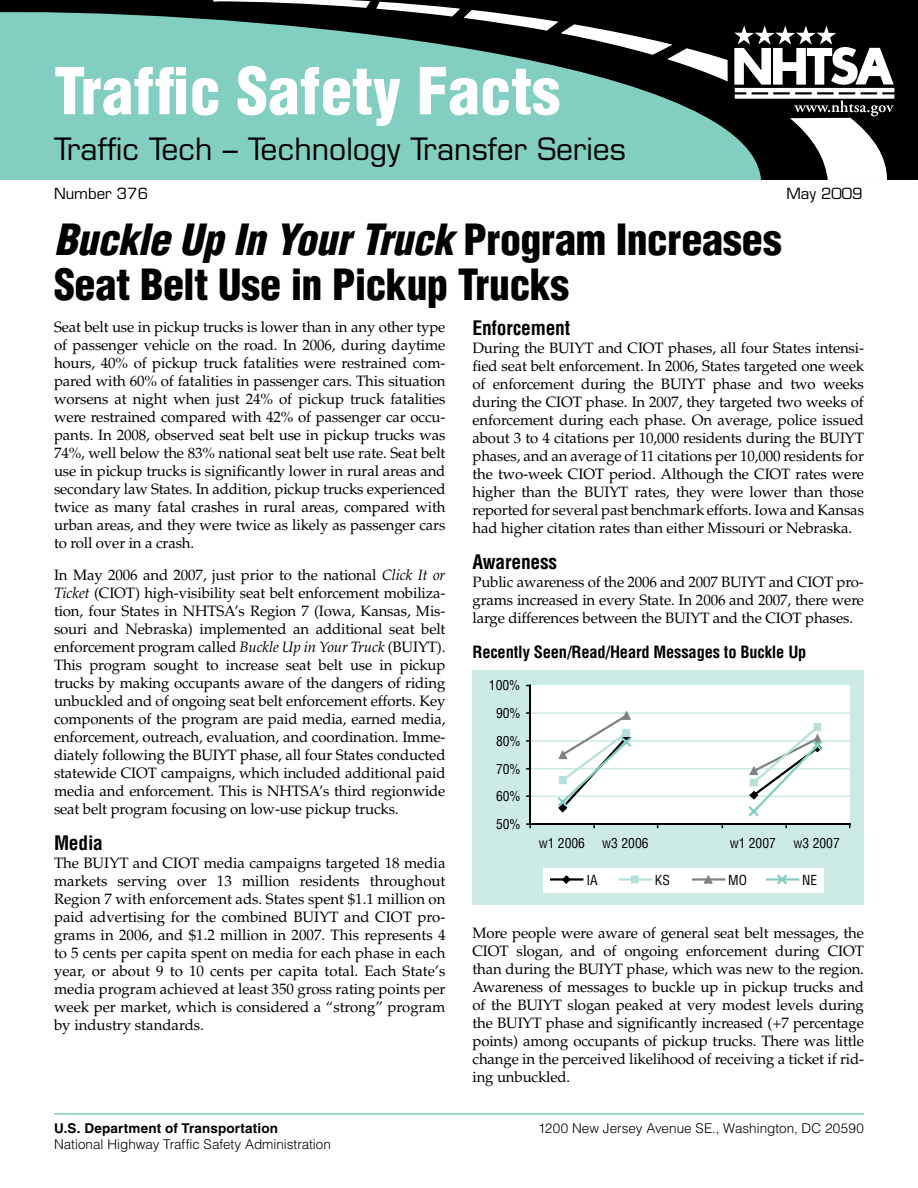
<style>
.page{position:relative;width:918px;height:1188px;background:#fff}
.page>*{position:absolute;margin:0;border:0;box-sizing:border-box;transform-origin:0 0}
.t1{font:900 condensed 63px "Helvetica LT Std";color:#fff}
.t2{font:900 condensed 42px/45px "Helvetica LT Std";letter-spacing:-.01em;color:#000}
.t3{font:30px "Eurostile LT Std";color:#000}
.t4{font:700 condensed 19.5px "Helvetica LT Std";letter-spacing:-.01em;color:#000}
.t5{font:700 condensed 16.5px "Helvetica LT Std";letter-spacing:-.01em;color:#000}
.t6{font:15px/18px "Palatino LT Std";letter-spacing:-.01em;color:#000;text-align:justify}
.t7{font:15px "Eurostile LT Std";color:#000}
.t8{font:300 13.5px "Helvetica LT Std";color:#000}
.t9{font:condensed 13.5px "Helvetica LT Std";color:#000}
.t10{font:700 13.5px "Helvetica LT Std";letter-spacing:.01em;color:#000}
.s1{font-style:italic}
</style>
<div class="page">
<svg style="left:0;top:0;width:918px;height:180px;background:#69a69b"></svg>
<svg style="left:164px;top:0;width:730px;height:180px;background:#628c85"></svg>
<hr style="left:54px;top:1113px;width:810px;height:2px;background:#82cec1">
<div style="left:472px;top:670px;width:392px;height:234px;background:#cdebe6"></div>
<div style="left:530px;top:686px;width:320px;height:138px;background:#fff"></div>
<div style="left:543px;top:868px;width:280px;height:24px;background:#fff"></div>
<hr style="left:530px;top:796px;width:320px;height:1px;background:#cdebe6">
<hr style="left:530px;top:768px;width:320px;height:2px;background:#cdebe6">
<hr style="left:530px;top:740px;width:320px;height:2px;background:#cdebe6">
<hr style="left:530px;top:712px;width:320px;height:2px;background:#cdebe6">
<hr style="left:529px;top:686px;width:2px;height:138px;background:#000">
<hr style="left:530px;top:823px;width:320px;height:2px;background:#000">
<hr style="left:551px;top:878px;width:31px;height:3px;background:#000">
<svg style="left:556px;top:711px;width:268px;height:175px"></svg>
<p class="t1" style="left:54px;top:51px;width:508px">Traffic Safety Facts</p>
<p class="t3" style="left:54px;top:131px;width:574px">Traffic Tech – Technology Transfer Series</p>
<p class="t7" style="left:54px;top:185px;width:96px">Number 376</p>
<p class="t7" style="left:786px;top:185px;width:78px">May 2009</p>
<h1 class="t2" style="left:54px;top:217px;width:729px"><span class="s1">Buckle Up In Your Truck</span> Program Increases<br>Seat Belt Use in Pickup Trucks</h1>
<p class="t6" style="left:54px;top:318px;width:393px">Seat belt use in pickup trucks is lower than in any other type</p>
<p class="t4" style="left:472px;top:316px;width:99px">Enforcement</p>
<p class="t6" style="left:54px;top:336px;width:393px">of passenger vehicle on the road. In 2006, during daytime</p>
<p class="t6" style="left:472px;top:340px;width:393px">During the BUIYT and CIOT phases, all four States intensi-</p>
<p class="t6" style="left:54px;top:354px;width:393px">hours, 40% of pickup truck fatalities were restrained com-</p>
<p class="t6" style="left:472px;top:358px;width:393px">fied seat belt enforcement. In 2006, States targeted one week</p>
<p class="t6" style="left:54px;top:372px;width:393px">pared with 60% of fatalities in passenger cars. This situation</p>
<p class="t6" style="left:472px;top:376px;width:393px">of enforcement during the BUIYT phase and two weeks</p>
<p class="t6" style="left:54px;top:390px;width:393px">worsens at night when just 24% of pickup truck fatalities</p>
<p class="t6" style="left:472px;top:394px;width:393px">during the CIOT phase. In 2007, they targeted two weeks of</p>
<p class="t6" style="left:54px;top:408px;width:393px">were restrained compared with 42% of passenger car occu-</p>
<p class="t6" style="left:472px;top:412px;width:393px">enforcement during each phase. On average, police issued</p>
<p class="t6" style="left:54px;top:426px;width:393px">pants. In 2008, observed seat belt use in pickup trucks was</p>
<p class="t6" style="left:472px;top:430px;width:393px">about 3 to 4 citations per 10,000 residents during the BUIYT</p>
<p class="t6" style="left:54px;top:444px;width:393px">74%, well below the 83% national seat belt use rate. Seat belt</p>
<p class="t6" style="left:472px;top:448px;width:393px">phases, and an average of 11 citations per 10,000 residents for</p>
<p class="t6" style="left:54px;top:462px;width:393px">use in pickup trucks is significantly lower in rural areas and</p>
<p class="t6" style="left:472px;top:466px;width:393px">the two-week CIOT period. Although the CIOT rates were</p>
<p class="t6" style="left:54px;top:480px;width:393px">secondary law States. In addition, pickup trucks experienced</p>
<p class="t6" style="left:472px;top:484px;width:393px">higher than the BUIYT rates, they were lower than those</p>
<p class="t6" style="left:54px;top:498px;width:393px">twice as many fatal crashes in rural areas, compared with</p>
<p class="t6" style="left:472px;top:502px;width:393px">reported for several past benchmark efforts. Iowa and Kansas</p>
<p class="t6" style="left:54px;top:516px;width:393px">urban areas, and they were twice as likely as passenger cars</p>
<p class="t6" style="left:472px;top:520px;width:381px">had higher citation rates than either Missouri or Nebraska.</p>
<p class="t6" style="left:54px;top:534px;width:142px">to roll over in a crash.</p>
<p class="t4" style="left:472px;top:550px;width:86px">Awareness</p>
<p class="t6" style="left:54px;top:566px;width:393px">In May 2006 and 2007, just prior to the national <span class="s1">Click It or</span></p>
<p class="t6" style="left:472px;top:574px;width:393px">Public awareness of the 2006 and 2007 BUIYT and CIOT pro-</p>
<p class="t6" style="left:54px;top:584px;width:393px"><span class="s1">Ticket</span> (CIOT) high-visibility seat belt enforcement mobiliza-</p>
<p class="t6" style="left:472px;top:592px;width:393px">grams increased in every State. In 2006 and 2007, there were</p>
<p class="t6" style="left:54px;top:602px;width:393px">tion, four States in NHTSA’s Region 7 (Iowa, Kansas, Mis-</p>
<p class="t6" style="left:472px;top:610px;width:382px">large differences between the BUIYT and the CIOT phases.</p>
<p class="t6" style="left:54px;top:620px;width:393px">souri and Nebraska) implemented an additional seat belt enforcement program called <span class="s1">Buckle Up in Your Truck</span> (BUIYT).<br>This program sought to increase seat belt use in pickup trucks by making occupants aware of the dangers of riding unbuckled and of ongoing seat belt enforcement efforts. Key components of the program are paid media, earned media, enforcement, outreach, evaluation, and coordination. Imme&shy;diately following the BUIYT phase, all four States conducted statewide CIOT campaigns, which included additional paid media and enforcement. This is NHTSA’s third regionwide seat belt program focusing on low-use pickup trucks.</p>
<p class="t4" style="left:54px;top:830px;width:51px">Media</p>
<p class="t6" style="left:54px;top:854px;width:393px">The BUIYT and CIOT media campaigns targeted 18 media markets serving over 13 million residents throughout Region 7 with enforcement ads. States spent $1.1 million on paid advertising for the combined BUIYT and CIOT pro&shy;grams in 2006, and $1.2 million in 2007. This represents 4 to 5 cents per capita spent on media for each phase in each year, or about 9 to 10 cents per capita total. Each State’s media program achieved at least 350 gross rating points per week per market, which is considered a “strong” program by industry standards.</p>
<p class="t5" style="left:472px;top:642px;width:336px">Recently Seen/Read/Heard Messages to Buckle Up</p>
<p class="t9" style="left:489px;top:677px;width:33px">100%</p>
<p class="t9" style="left:496px;top:705px;width:26px">90%</p>
<p class="t9" style="left:496px;top:732px;width:26px">80%</p>
<p class="t9" style="left:496px;top:760px;width:26px">70%</p>
<p class="t9" style="left:496px;top:788px;width:26px">60%</p>
<p class="t9" style="left:496px;top:816px;width:26px">50%</p>
<p class="t9" style="left:539px;top:834px;width:48px">w1 2006</p>
<p class="t9" style="left:602px;top:834px;width:48px">w3 2006</p>
<p class="t9" style="left:730px;top:834px;width:48px">w1 2007</p>
<p class="t9" style="left:794px;top:834px;width:48px">w3 2007</p>
<p class="t9" style="left:586px;top:871px;width:13px">IA</p>
<p class="t9" style="left:655px;top:871px;width:17px">KS</p>
<p class="t9" style="left:728px;top:871px;width:20px">MO</p>
<p class="t9" style="left:802px;top:871px;width:17px">NE</p>
<p class="t6" style="left:472px;top:924px;width:393px">More people were aware of general seat belt messages, the CIOT slogan, and of ongoing enforcement during CIOT than during the BUIYT phase, which was new to the region.<br>Awareness of messages to buckle up in pickup trucks and of the BUIYT slogan peaked at very modest levels during the BUIYT phase and significantly increased (+7 percentage points) among occupants of pickup trucks. There was little change in the perceived likelihood of receiving a ticket if rid&shy;ing unbuckled.</p>
<p class="t10" style="left:54px;top:1120px;width:225px">U.S. Department of Transportation</p>
<p class="t8" style="left:538px;top:1120px;width:327px">1200 New Jersey Avenue SE., Washington, DC 20590</p>
<p class="t8" style="left:54px;top:1136px;width:278px">National Highway Traffic Safety Administration</p>
</div>
